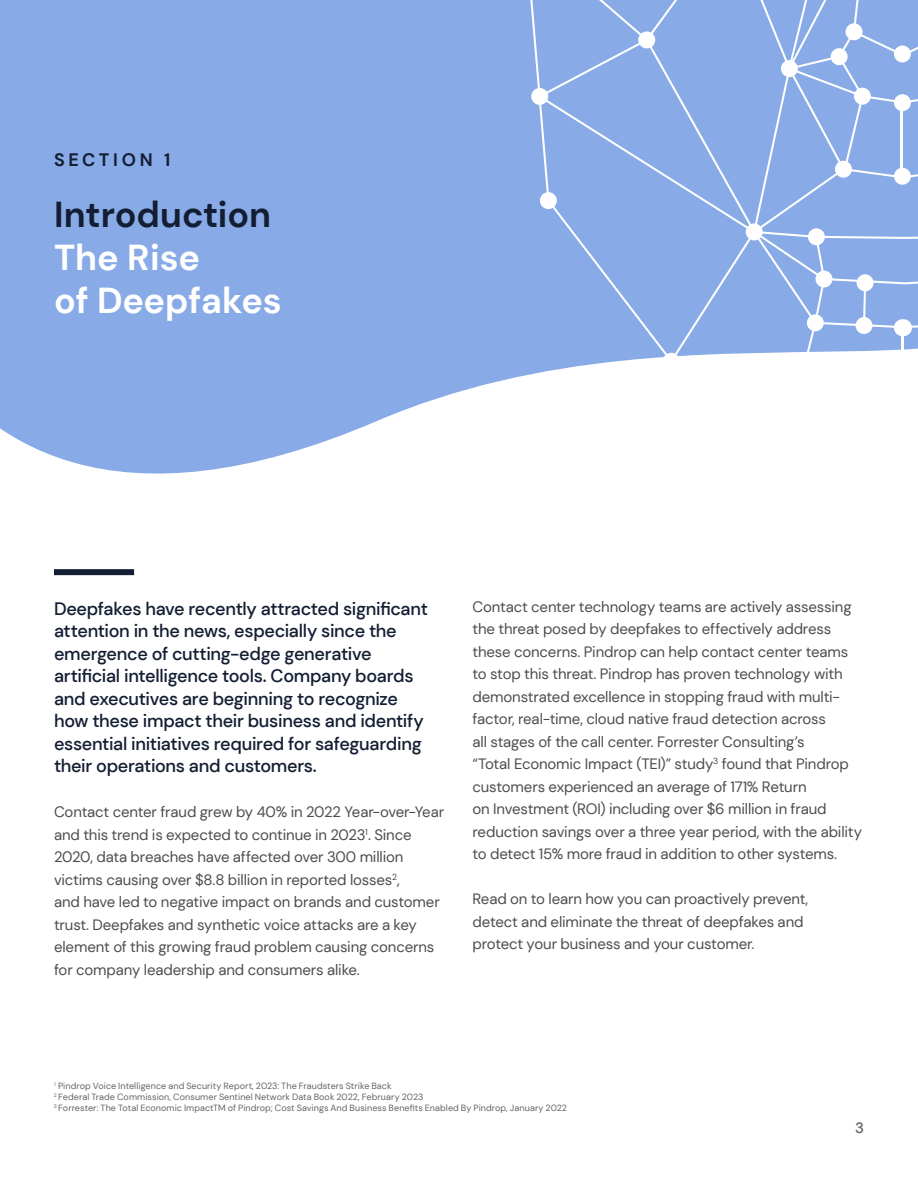
<style>
.page{position:relative;width:918px;height:1188px;background:#fff}
.page>*{position:absolute;margin:0;border:0;box-sizing:border-box;transform-origin:0 0}
.t1{font:700 36px/43.2px "DM Sans";letter-spacing:-.005em;color:#fff}
.t2{font:700 36px "DM Sans";color:#141e33}
.t3{font:500 18px/22.5px "DM Sans";letter-spacing:-.02em;color:#141e33}
.t4{font:700 18px "DM Sans";letter-spacing:.2em;color:#141e33}
.t5{font:15px/22.5px "DM Sans";letter-spacing:-.01em;color:#4d4d4f}
.t6{font:500 15px "DM Sans";color:#656565}
.t7{font:9px/10.8px "DM Sans";letter-spacing:.01em;color:#636466}
</style>
<div class="page">
<svg style="left:0;top:0;width:530px;height:576px;fill:#88abe7"></svg>
<svg style="left:530px;top:0;width:9px;height:375px;background:#8eafe8"></svg>
<svg style="left:539px;top:0;width:379px;height:373px;background:#92b2e9"></svg>
<div style="left:663px;top:353px;width:17px;height:17px;background:#fff;border-radius:50%"></div>
<div style="left:540px;top:192px;width:17px;height:17px;background:#fff;border-radius:50%"></div>
<div style="left:531px;top:88px;width:17px;height:17px;background:#fff;border-radius:50%"></div>
<div style="left:781px;top:60px;width:17px;height:17px;background:#fff;border-radius:50%"></div>
<div style="left:638px;top:31px;width:17px;height:17px;background:#fff;border-radius:50%"></div>
<div style="left:746px;top:223px;width:17px;height:17px;background:#fff;border-radius:50%"></div>
<div style="left:835px;top:161px;width:17px;height:17px;background:#fff;border-radius:50%"></div>
<div style="left:894px;top:168px;width:17px;height:17px;background:#fff;border-radius:50%"></div>
<div style="left:894px;top:94px;width:17px;height:17px;background:#fff;border-radius:50%"></div>
<div style="left:894px;top:46px;width:17px;height:16px;background:#fff;border-radius:50%"></div>
<div style="left:846px;top:23px;width:17px;height:17px;background:#fff;border-radius:50%"></div>
<div style="left:831px;top:48px;width:17px;height:17px;background:#fff;border-radius:50%"></div>
<div style="left:854px;top:88px;width:17px;height:17px;background:#fff;border-radius:50%"></div>
<div style="left:808px;top:228px;width:17px;height:17px;background:#fff;border-radius:50%"></div>
<div style="left:816px;top:271px;width:16px;height:16px;background:#fff;border-radius:50%"></div>
<div style="left:807px;top:314px;width:17px;height:17px;background:#fff;border-radius:50%"></div>
<div style="left:856px;top:317px;width:17px;height:17px;background:#fff;border-radius:50%"></div>
<div style="left:857px;top:274px;width:17px;height:17px;background:#fff;border-radius:50%"></div>
<hr style="left:901px;top:102px;width:2px;height:74px;background:#fff">
<div style="left:54px;top:569px;width:80px;height:6px;background:#141e33"></div>
<p class="t4" style="left:54px;top:152px;width:118px">SECTION 1</p>
<h1 class="t2" style="left:54px;top:197px;width:219px">Introduction</h1>
<h1 class="t1" style="left:54px;top:238px;width:229px">The Rise<br>of Deepfakes</h1>
<p class="t3" style="left:54px;top:597px;width:375px">Deepfakes have recently attracted significant attention in the news, especially since the emergence of cutting-edge generative artificial intelligence tools. Company boards and executives are beginning to recognize how these impact their business and identify essential initiatives required for safeguarding their operations and customers.</p>
<p class="t5" style="left:54px;top:802px;width:392px">Contact center fraud grew by 40% in 2022 Year-over-Year and this trend is expected to continue in 2023<sup>1</sup>. Since 2020, data breaches have affected over 300 million victims causing over $8.8 billion in reported losses<sup>2</sup>,<br>and have led to negative impact on brands and customer trust. Deepfakes and synthetic voice attacks are a key element of this growing fraud problem causing concerns for company leadership and consumers alike.</p>
<p class="t5" style="left:472px;top:596px;width:391px">Contact center technology teams are actively assessing the threat posed by deepfakes to effectively address these concerns. Pindrop can help contact center teams to stop this threat. Pindrop has proven technology with demonstrated excellence in stopping fraud with multi&shy;factor, real-time, cloud native fraud detection across<br>all stages of the call center. Forrester Consulting’s<br>“Total Economic Impact (TEI)” study<sup>3</sup> found that Pindrop customers experienced an average of 171% Return<br>on Investment (ROI) including over $6 million in fraud reduction savings over a three year period, with the ability to detect 15% more fraud in addition to other systems.</p>
<p class="t5" style="left:472px;top:889px;width:337px">Read on to learn how you can proactively prevent, detect and eliminate the threat of deepfakes and protect your business and your customer.</p>
<p class="t7" style="left:54px;top:1081px;width:515px"><sup>1</sup> Pindrop Voice Intelligence and Security Report, 2023: The Fraudsters Strike Back<br><sup>2</sup> Federal Trade Commission, Consumer Sentinel Network Data Book 2022, February 2023<br><sup>3</sup> Forrester: The Total Economic ImpactTM of Pindrop; Cost Savings And Business Benefits Enabled By Pindrop, January 2022</p>
<p class="t6" style="left:855px;top:1120px;width:10px">3</p>
</div>
